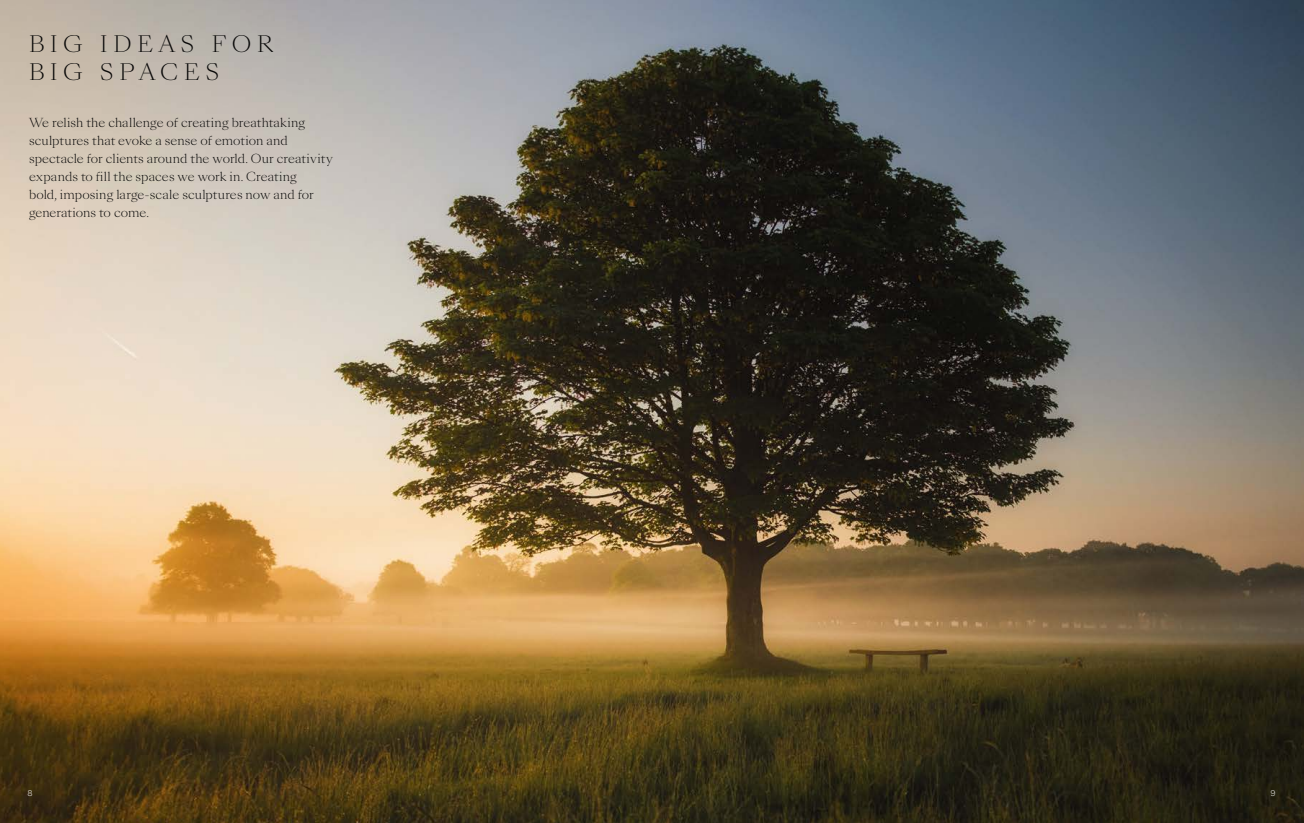
<style>
.page{position:relative;width:1304px;height:823px;background:#fff}
.page>*{position:absolute;margin:0;border:0;box-sizing:border-box;transform-origin:0 0}
.t1{font:300 22px/28px "Sang Bleu Kingdom";letter-spacing:.24em;color:#000}
.t2{font:300 12px/18px "Sang Bleu Kingdom";letter-spacing:-.005em;color:#000}
.t3{font:8.7px "Work Sans";color:#fff}
</style>
<div class="page">
<img style="left:0;top:0;width:1304px;height:822px">
<h1 class="t1" style="left:28px;top:31px;width:246px">BIG IDEAS FOR<br>BIG SPACES</h1>
<p class="t2" style="left:29px;top:114px;width:305px">We relish the challenge of creating breathtaking sculptures that evoke a sense of emotion and spectacle for clients around the world. Our creativity expands to fill the spaces we work in. Creating<br>bold, imposing large-scale sculptures now and for generations to come.</p>
<p class="t3" style="left:28px;top:786px;width:7px">8</p>
<p class="t3" style="left:1270px;top:786px;width:7px">9</p>
</div>
